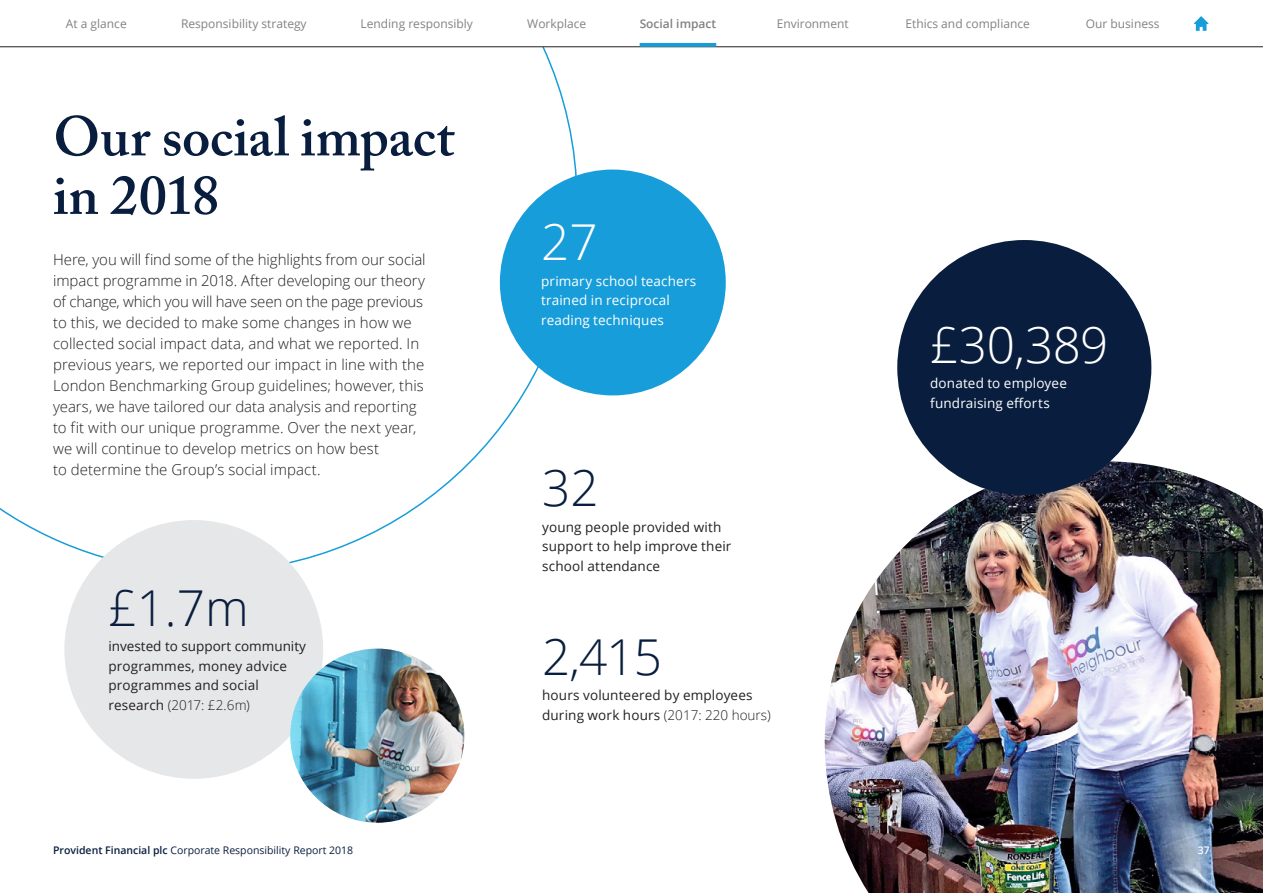
<style>
.page{position:relative;width:1263px;height:893px;background:#fff}
.page>*{position:absolute;margin:0;border:0;box-sizing:border-box;transform-origin:0 0}
.Main_Heading{font:600 55.5px/58.5px "Adobe Caslon Pro";color:#091e3e}
.Factoid_Big_Fig{font:300 49.5px "Open Sans";letter-spacing:-.01em;color:#091e3e}
.Factoid_Big_Fig-2{font:300 49.5px "Open Sans";letter-spacing:-.01em;color:#fff}
.Intro_Text_Light{font:300 15px/21px "Open Sans";letter-spacing:.005em;color:#231f20}
.Factoid_Description{font:13.5px/19.5px "Open Sans";letter-spacing:.01em;color:#231f20}
.Factoid_Description-2{font:13.5px/19.5px "Open Sans";letter-spacing:.01em;color:#fff}
.Factoid_Big_Fig-3{font:13.5px/19.5px "Open Sans";letter-spacing:.01em;color:#231f20}
.t1{font:12px "Open Sans";color:#808285}
.t2{font:600 12px "Open Sans";color:#808285}
.t3{font:10.5px "Open Sans";color:#091e3e}
.t4{font:600 10.5px "Open Sans";color:#fff}
.s1{font-weight:300}
.s2{font-weight:600}
</style>
<div class="page">
<svg style="left:0;top:48px;width:578px;height:522px"></svg>
<div style="left:64px;top:520px;width:259px;height:259px;background:#e6e7e9;border-radius:50%"></div>
<div style="left:500px;top:170px;width:226px;height:225px;background:#179dd9;border-radius:50%"></div>
<img style="left:290px;top:649px;width:174px;height:174px;border-radius:87px">
<img style="left:825px;top:461px;width:438px;height:432px">
<div style="left:897px;top:240px;width:254px;height:255px;background:#091e3e;border-radius:50%"></div>
<div style="left:0;top:0;width:1263px;height:47px;background:#fff;border:2px solid #fff"></div>
<hr style="left:0;top:47px;width:1263px;height:1px;background:#231f20">
<svg style="left:1194px;top:16px;width:14px;height:15px"></svg>
<svg style="left:640px;top:43px;width:76px;height:4px"></svg>
<p class="t1" style="left:66px;top:15px;width:62px">At a glance</p>
<p class="t1" style="left:181px;top:15px;width:127px">Responsibility strategy</p>
<p class="t1" style="left:361px;top:15px;width:114px">Lending responsibly</p>
<p class="t1" style="left:527px;top:15px;width:61px">Workplace</p>
<p class="t2" style="left:640px;top:15px;width:78px">Social impact</p>
<p class="t1" style="left:777px;top:15px;width:74px">Environment</p>
<p class="t1" style="left:905px;top:15px;width:126px">Ethics and compliance</p>
<p class="t1" style="left:1086px;top:15px;width:75px">Our business</p>
<p class="Main_Heading" style="left:53px;top:107px;width:403px">Our social impact in 2018</p>
<p class="Intro_Text_Light" style="left:53px;top:248px;width:374px">Here, you will find some of the highlights from our social impact programme in 2018. After developing our theory of change, which you will have seen on the page previous to this, we decided to make some changes in how we collected social impact data, and what we reported. In previous years, we reported our impact in line with the London Benchmarking Group guidelines; however, this years, we have tailored our data analysis and reporting to fit with our unique programme. Over the next year, we will continue to develop metrics on how best<br>to determine the Group’s social impact.</p>
<p class="Factoid_Big_Fig" style="left:108px;top:574px;width:142px">£1.7m</p>
<p class="Factoid_Description" style="left:108px;top:636px;width:199px">invested to support community</p>
<p class="Factoid_Description" style="left:108px;top:656px;width:180px">programmes, money advice programmes and social research <span class="s1">(2017: £2.6m)</span></p>
<p class="Factoid_Big_Fig-2" style="left:541px;top:208px;width:58px">27</p>
<p class="Factoid_Description-2" style="left:541px;top:271px;width:157px">primary school teachers trained in reciprocal reading techniques</p>
<p class="Factoid_Big_Fig" style="left:542px;top:454px;width:58px">32</p>
<p class="Factoid_Description" style="left:542px;top:517px;width:191px">young people provided with support to help improve their school attendance</p>
<p class="Factoid_Big_Fig" style="left:542px;top:623px;width:121px">2,415</p>
<p class="Factoid_Big_Fig-3" style="left:542px;top:685px;width:230px">hours volunteered by employees during work hours <span class="s1">(2017: 220 hours)</span></p>
<p class="Factoid_Big_Fig-2" style="left:930px;top:311px;width:180px">£30,389</p>
<p class="Factoid_Description-2" style="left:930px;top:373px;width:138px">donated to employee fundraising efforts</p>
<p class="t3" style="left:53px;top:843px;width:302px"><span class="s2">Provident Financial plc</span> Corporate Responsibility Report 2018</p>
<p class="t4" style="left:1198px;top:843px;width:13px">37</p>
</div>
